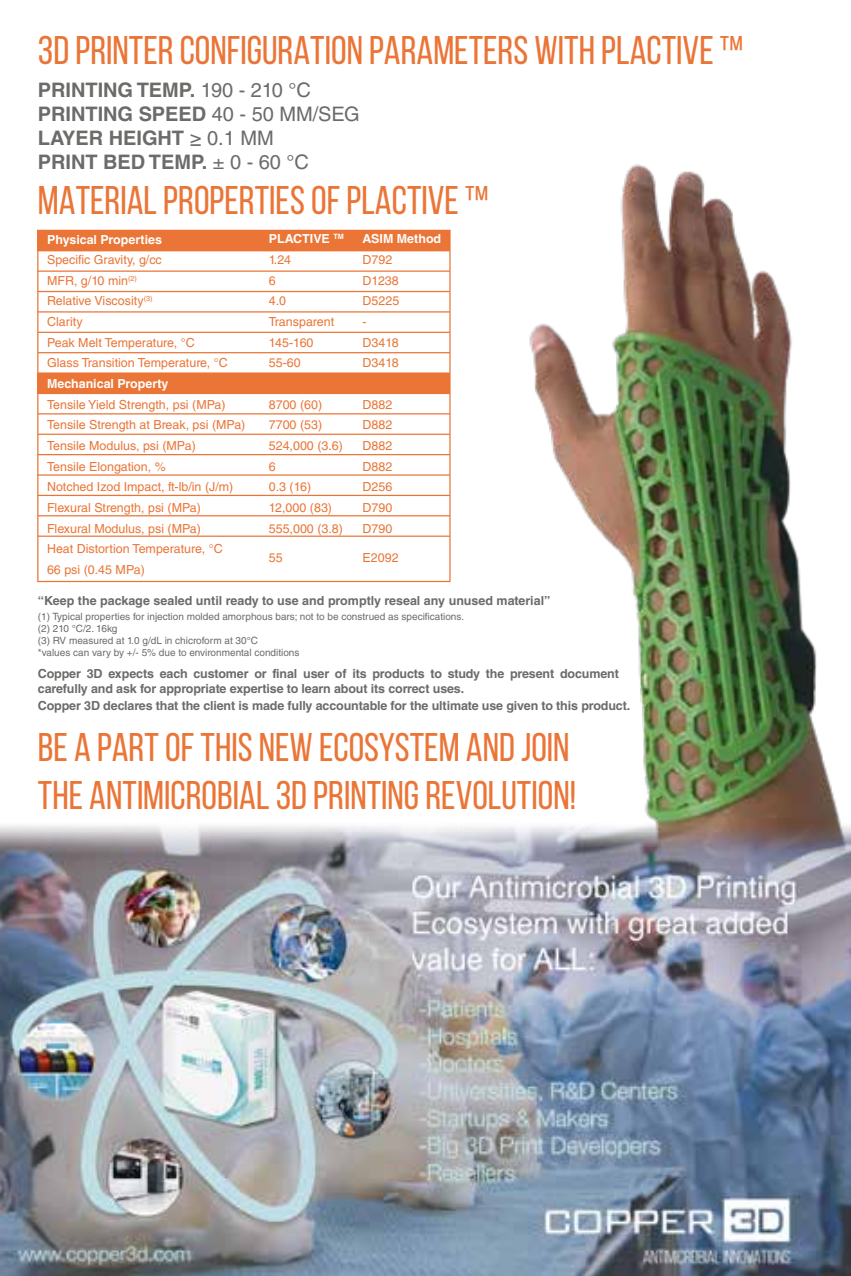
<style>
.page{position:relative;width:851px;height:1276px;background:#fff}
.page>*{position:absolute;margin:0;border:0;box-sizing:border-box;transform-origin:0 0}
.t1{font:40px/48px "Bebas Neue";color:#ea7537}
.t2{font:700 20px/24px "Helvetica LT Std";color:#6c6b69}
.t3{font:12.5px/20.8px "Helvetica LT Std";color:#ea7537}
.t4{font:700 12.5px/15px "Helvetica LT Std";letter-spacing:-.01em;color:#6c6b69}
.t5{font:700 12.5px "Helvetica LT Std";color:#fff}
.t6{font:10px/12px "Helvetica LT Std";color:#6c6b69}
.s1{font-weight:400}
.s2{font-weight:700;color:#fff}
</style>
<div class="page">
<img style="left:529px;top:164px;width:311px;height:655px">
<img style="left:0;top:819px;width:850px;height:457px">
<div style="left:38px;top:230px;width:412px;height:21px;background:#ea7537"></div>
<div style="left:38px;top:373px;width:412px;height:20px;background:#ea7537"></div>
<div style="left:37px;top:230px;width:413px;height:352px;border:1px solid #ea7537"></div>
<hr style="left:38px;top:535px;width:412px;height:2px;background:#ea7537">
<hr style="left:38px;top:515px;width:412px;height:1px;background:#ea7537">
<hr style="left:38px;top:495px;width:412px;height:1px;background:#ea7537">
<hr style="left:38px;top:474px;width:412px;height:2px;background:#ea7537">
<hr style="left:38px;top:454px;width:412px;height:1px;background:#ea7537">
<hr style="left:38px;top:433px;width:412px;height:2px;background:#ea7537">
<hr style="left:38px;top:413px;width:412px;height:1px;background:#ea7537">
<hr style="left:38px;top:393px;width:412px;height:1px;background:#ea7537">
<hr style="left:38px;top:372px;width:412px;height:2px;background:#ea7537">
<hr style="left:38px;top:352px;width:412px;height:1px;background:#ea7537">
<hr style="left:38px;top:332px;width:412px;height:1px;background:#ea7537">
<hr style="left:38px;top:311px;width:412px;height:1px;background:#ea7537">
<hr style="left:38px;top:291px;width:412px;height:1px;background:#ea7537">
<hr style="left:38px;top:270px;width:412px;height:2px;background:#ea7537">
<hr style="left:38px;top:250px;width:412px;height:1px;background:#ea7537">
<h1 class="t1" style="left:38px;top:26px;width:706px">3D PRINTER CONFIGURATION PARAMETERS WITH PLACTIVE ™</h1>
<h2 class="t2" style="left:38px;top:77px;width:323px">PRINTING TEMP. <span class="s1">190 - 210 °C<br></span>PRINTING SPEED <span class="s1">40 - 50 MM/SEG<br></span>LAYER HEIGHT <span class="s1">≥ 0.1 MM<br></span>PRINT BED TEMP. <span class="s1">± 0 - 60 °C</span></h2>
<h1 class="t1" style="left:38px;top:175px;width:452px">MATERIAL PROPERTIES OF PLACTIVE ™</h1>
<p class="t3" style="left:269px;top:229px;width:77px"><span class="s2">PLACTIVE</span> <sup>TM<br></sup>1.24<br>6<br>4.0<br>Transparent<br>145-160<br>55-60</p>
<p class="t3" style="left:269px;top:394px;width:76px">8700 (60)<br>7700 (53)<br>524,000 (3.6)<br>6<br>0.3 (16)<br>12,000 (83)<br>555,000 (3.8)</p>
<p class="t3" style="left:269px;top:547px;width:15px">55</p>
<p class="t5" style="left:362px;top:231px;width:80px">ASIM Method</p>
<p class="t3" style="left:362px;top:249px;width:38px">D792<br>D1238<br>D5225 -<br>D3418<br>D3418</p>
<p class="t3" style="left:362px;top:394px;width:31px;text-align:justify">D882<br>D882<br>D882<br>D882<br>D256<br>D790<br>D790</p>
<p class="t3" style="left:362px;top:547px;width:38px">E2092</p>
<p class="t4" style="left:38px;top:593px;width:514px">“Keep the package sealed until ready to use and promptly reseal any unused material”</p>
<p class="t6" style="left:38px;top:610px;width:427px">(1) Typical properties for injection molded amorphous bars; not to be construed as specifications. (2) 210 °C/2. 16kg<br>(3) RV measured at 1.0 g/dL in chicroform at 30°C<br>*values can vary by +/- 5% due to environmental conditions</p>
<p class="t4" style="left:38px;top:665px;width:582px">Copper 3D expects each customer or final user of its products to study the present document carefully and ask for appropriate expertise to learn about its correct uses.</p>
<p class="t4" style="left:38px;top:698px;width:593px">Copper 3D declares that the client is made fully accountable for the ultimate use given to this product.</p>
<p class="t5" style="left:47px;top:231px;width:116px">Physical Properties</p>
<p class="t3" style="left:47px;top:249px;width:182px">Specific Gravity, g/cc<br>MFR, g/10 min<sup>(2)<br></sup>Relative Viscosity<sup>(3)<br></sup>Clarity<br>Peak Melt Temperature, °C<br>Glass Transition Temperature, °C</p>
<p class="t5" style="left:47px;top:376px;width:123px">Mechanical Property</p>
<p class="t3" style="left:47px;top:394px;width:200px">Tensile Yield Strength, psi (MPa)<br>Tensile Strength at Break, psi (MPa)<br>Tensile Modulus, psi (MPa)<br>Tensile Elongation, %<br>Notched Izod Impact, ft-lb/in (J/m)<br>Flexural Strength, psi (MPa)<br>Flexural Modulus, psi (MPa)<br>Heat Distortion Temperature, °C<br>66 psi (0.45 MPa)</p>
<h1 class="t1" style="left:38px;top:722px;width:539px">BE A PART OF THIS NEW ECOSYSTEM AND JOIN<br>THE ANTIMICROBIAL 3D PRINTING REVOLUTION!</h1>
</div>
